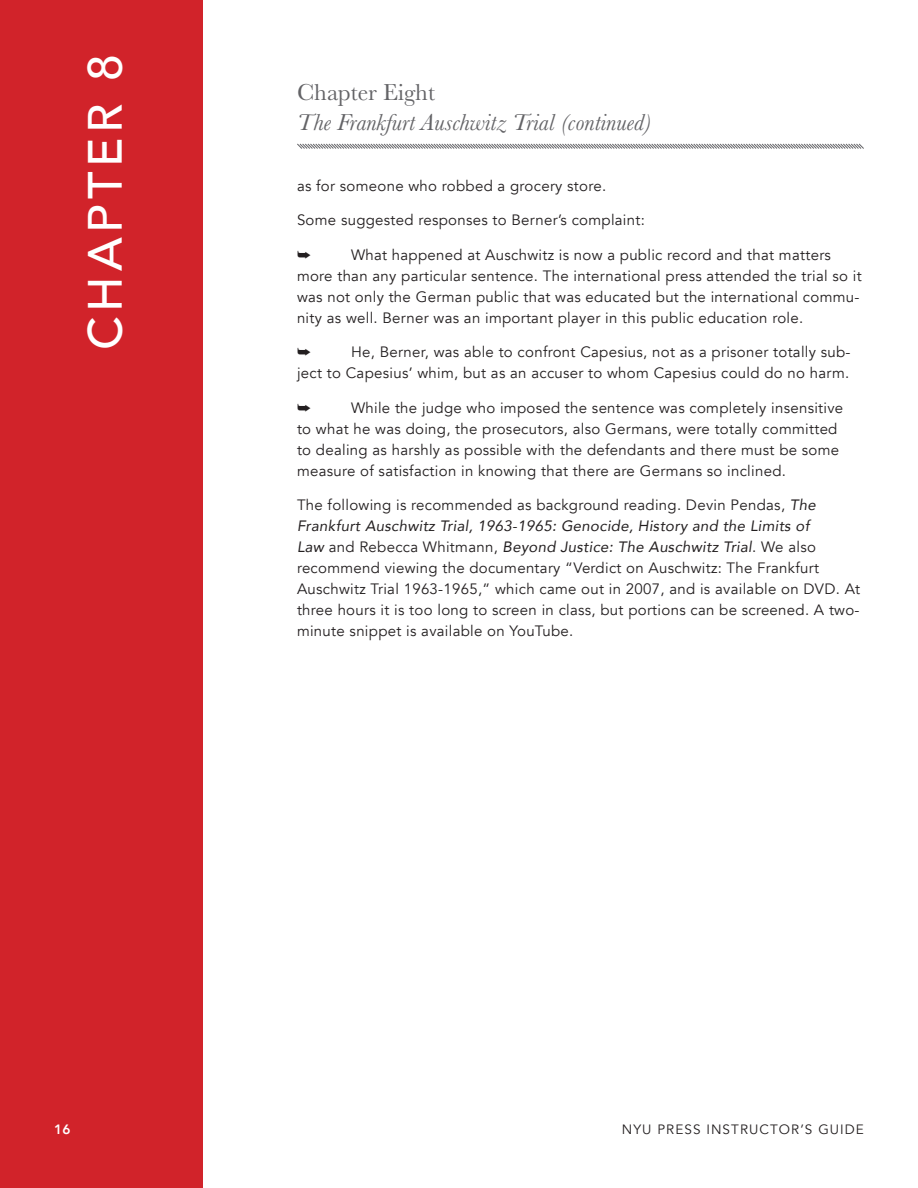
<style>
.page{position:relative;width:918px;height:1188px;background:#fff}
.page>*{position:absolute;margin:0;border:0;box-sizing:border-box;transform-origin:0 0}
.t1{font:500 48px "Avenir";letter-spacing:.1em;color:#fff}
.t2{font:italic 24px "Baskerville";color:#636366}
.t3{font:24px "Baskerville";color:#636366}
.t4{font:15px/21px "Avenir";letter-spacing:.02em;color:#231f20}
.t5{font:13.5px "Avenir";letter-spacing:.08em;color:#231f20}
.t6{font:800 13.5px "Avenir";color:#fff}
.s1{font-style:italic}
</style>
<div class="page">
<div style="left:0;top:0;width:202px;height:1188px;background:#d1232a"></div>
<svg style="left:297px;top:143px;width:567px;height:6px"></svg>
<h1 class="t1" style="left:64px;top:350px;width:298px;rotate:-90deg">CHAPTER 8</h1>
<h2 class="t3" style="left:297px;top:77px;width:140px">Chapter Eight</h2>
<h2 class="t2" style="left:297px;top:106px;width:356px">The Frankfurt Auschwitz Trial (continued)</h2>
<p class="t4" style="left:297px;top:175px;width:311px">as for someone who robbed a grocery store.</p>
<p class="t4" style="left:297px;top:210px;width:349px">Some suggested responses to Berner’s complaint:</p>
<p class="t4" style="left:297px;top:244px;width:566px;text-indent:54px">What happened at Auschwitz is now a public record and that matters more than any particular sentence. The international press attended the trial so it was not only the German public that was educated but the international commu&shy;nity as well. Berner was an important player in this public education role.</p>
<p class="t4" style="left:297px;top:342px;width:555px;text-align:right">He, Berner, was able to confront Capesius, not as a prisoner totally sub-<br>ject to Capesius’ whim, but as an accuser to whom Capesius could do no harm.</p>
<p class="t4" style="left:297px;top:397px;width:548px;text-indent:54px">While the judge who imposed the sentence was completely insensitive to what he was doing, the prosecutors, also Germans, were totally committed to dealing as harshly as possible with the defendants and there must be some measure of satisfaction in knowing that there are Germans so inclined.</p>
<p class="t4" style="left:297px;top:495px;width:565px">The following is recommended as background reading. Devin Pendas, <span class="s1">The Frankfurt Auschwitz Trial, 1963-1965: Genocide, History and the Limits of<br>Law</span> and Rebecca Whitmann, <span class="s1">Beyond Justice: The Auschwitz Trial</span>. We also recommend viewing the documentary “Verdict on Auschwitz: The Frankfurt Auschwitz Trial 1963-1965,” which came out in 2007, and is available on DVD. At three hours it is too long to screen in class, but portions can be screened. A two&shy;minute snippet is available on YouTube.</p>
<p class="t6" style="left:54px;top:1119px;width:18px">16</p>
<p class="t5" style="left:622px;top:1121px;width:244px">NYU PRESS INSTRUCTOR’S GUIDE</p>
</div>
